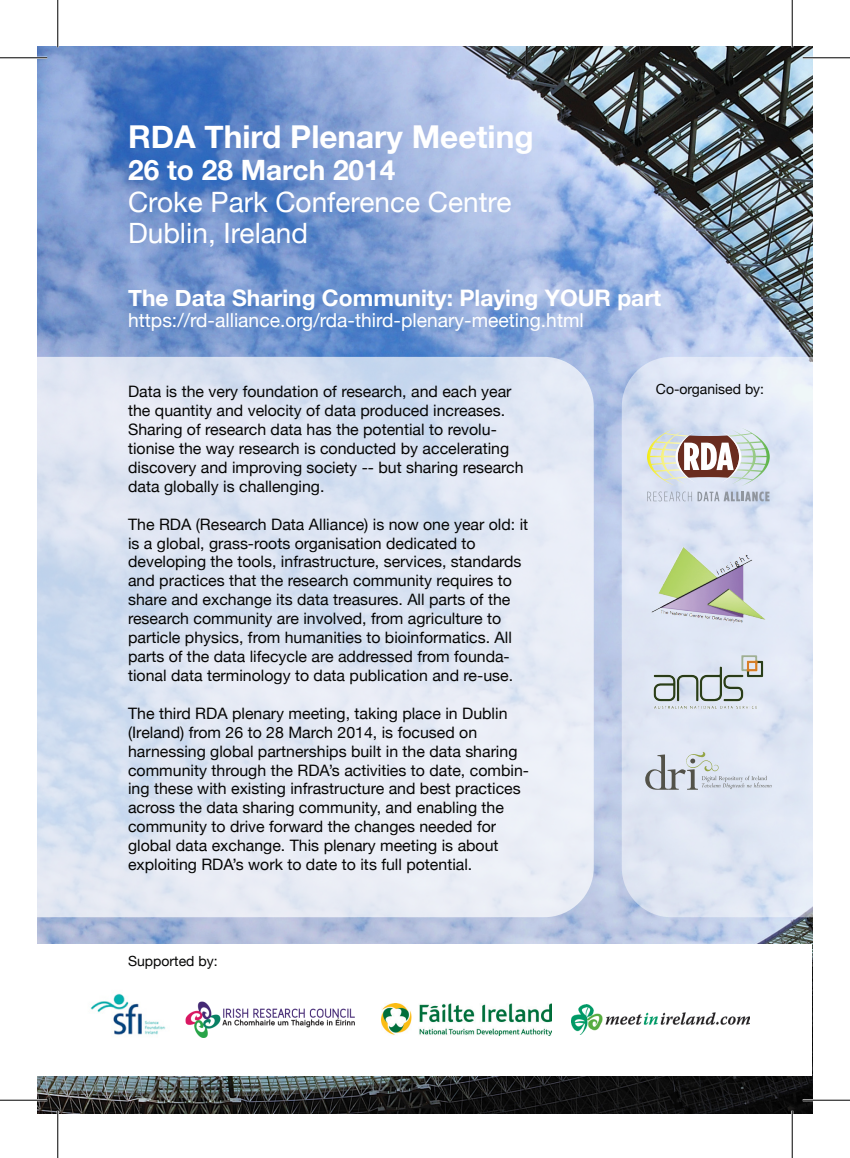
<style>
.page{position:relative;width:850px;height:1158px;background:#fff}
.page>*{position:absolute;margin:0;border:0;box-sizing:border-box;transform-origin:0 0}
.t1{font:700 31.5px "Helvetica Neue";color:#fff}
.t2{font:28px/31.5px "Helvetica Neue";color:#fff}
.t3{font:700 28px "Helvetica Neue";color:#fff}
.t4{font:700 22.75px "Helvetica Neue";color:#fff}
.t5{font:19.25px "Helvetica Neue";color:#fff}
.t6{font:15.75px/18.9px "Helvetica Neue";color:#050504}
.t7{font:14px "Helvetica Neue";color:#050504}
</style>
<div class="page">
<img style="left:38px;top:47px;width:774px;height:1066px">
<svg style="left:38px;top:357px;width:556px;height:560px;fill:#e2e8f4"></svg>
<svg style="left:622px;top:357px;width:190px;height:560px;fill:#dfe6f4"></svg>
<div style="left:38px;top:944px;width:774px;height:132px;background:#fff"></div>
<svg style="left:645px;top:751px;width:126px;height:38px"></svg>
<svg style="left:647px;top:427px;width:122px;height:74px"></svg>
<img style="left:648px;top:653px;width:121px;height:58px">
<img style="left:647px;top:544px;width:122px;height:82px">
<img style="left:90px;top:993px;width:96px;height:42px">
<img style="left:382px;top:1003px;width:169px;height:32px">
<img style="left:572px;top:1004px;width:178px;height:30px">
<img style="left:186px;top:1001px;width:169px;height:36px">
<hr style="left:0;top:57px;width:47px;height:2px;background:#fff">
<hr style="left:802px;top:57px;width:48px;height:2px;background:#fff">
<hr style="left:0;top:1098px;width:47px;height:3px;background:#fff">
<hr style="left:802px;top:1098px;width:48px;height:3px;background:#fff">
<hr style="left:57px;top:1110px;width:2px;height:47px;background:#fff">
<hr style="left:791px;top:1110px;width:2px;height:47px;background:#fff">
<hr style="left:0;top:57px;width:47px;height:1px;background:#000">
<hr style="left:802px;top:57px;width:48px;height:1px;background:#000">
<hr style="left:0;top:1099px;width:47px;height:1px;background:#000">
<hr style="left:802px;top:1099px;width:48px;height:1px;background:#000">
<hr style="left:57px;top:0;width:1px;height:47px;background:#000">
<hr style="left:57px;top:1110px;width:1px;height:47px;background:#000">
<hr style="left:792px;top:0;width:1px;height:47px;background:#000">
<hr style="left:792px;top:1110px;width:1px;height:47px;background:#000">
<h1 class="t1" style="left:128px;top:118px;width:407px">RDA Third Plenary Meeting</h1>
<h2 class="t3" style="left:128px;top:153px;width:269px">26 to 28 March 2014</h2>
<h2 class="t2" style="left:128px;top:185px;width:385px">Croke Park Conference Centre<br>Dublin, Ireland</h2>
<h3 class="t4" style="left:128px;top:284px;width:534px">The Data Sharing Community: Playing YOUR part</h3>
<p class="t5" style="left:128px;top:309px;width:457px">https://rd-alliance.org/rda-third-plenary-meeting.html</p>
<p class="t6" style="left:128px;top:382px;width:385px">Data is the very foundation of research, and each year</p>
<p class="t7" style="left:656px;top:381px;width:110px">Co-organised by:</p>
<p class="t6" style="left:128px;top:401px;width:397px">the quantity and velocity of data produced increases.<br>Sharing of research data has the potential to revolu&shy;tionise the way research is conducted by accelerating discovery and improving society -- but sharing research data globally is challenging.</p>
<p class="t6" style="left:128px;top:514px;width:402px">The RDA (Research Data Alliance) is now one year old: it is a global, grass-roots organisation dedicated to developing the tools, infrastructure, services, standards and practices that the research community requires to share and exchange its data treasures. All parts of the research community are involved, from agriculture to particle physics, from humanities to bioinformatics. All parts of the data lifecycle are addressed from founda&shy;tional data terminology to data publication and re-use.</p>
<p class="t6" style="left:128px;top:703px;width:402px">The third RDA plenary meeting, taking place in Dublin (Ireland) from 26 to 28 March 2014, is focused on harnessing global partnerships built in the data sharing community through the RDA’s activities to date, combin&shy;ing these with existing infrastructure and best practices across the data sharing community, and enabling the community to drive forward the changes needed for global data exchange. This plenary meeting is about exploiting RDA’s work to date to its full potential.</p>
<p class="t7" style="left:128px;top:952px;width:91px">Supported by:</p>
</div>
